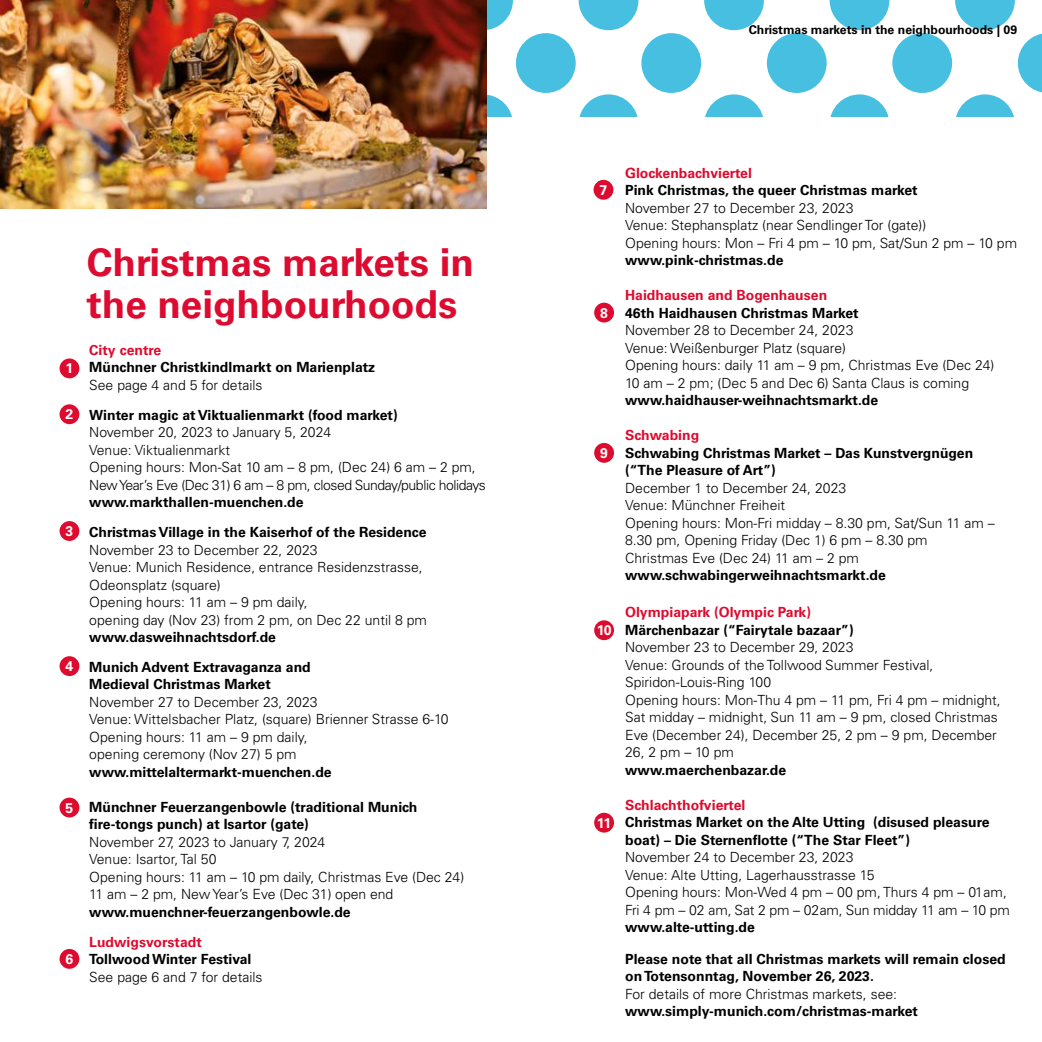
<style>
.page{position:relative;width:1042px;height:1042px;background:#fff}
.page>*{position:absolute;margin:0;border:0;box-sizing:border-box;transform-origin:0 0}
.t1{font:700 38.5px/42px "Univers LT Pro 65";color:#dd0b2f}
.t2{font:300 14px/17.5px "Univers LT Pro 45";color:#000}
.t3{font:700 14px/17.5px "Univers LT Pro 65";color:#000}
.t4{font:700 14px "Univers LT Pro 65";color:#dd0b2f}
.t5{font:700 14px "Univers LT Pro 65";color:#fff}
.t6{font:700 12.25px "Univers LT Pro 65";color:#000}
</style>
<div class="page">
<svg style="left:486px;top:0;width:556px;height:117px"></svg>
<div style="left:60px;top:358px;width:19px;height:20px;background:#dd0b2f;border-radius:50%"></div>
<div style="left:60px;top:404px;width:19px;height:20px;background:#dd0b2f;border-radius:50%"></div>
<div style="left:60px;top:521px;width:19px;height:20px;background:#dd0b2f;border-radius:50%"></div>
<div style="left:60px;top:656px;width:19px;height:20px;background:#dd0b2f;border-radius:50%"></div>
<div style="left:60px;top:797px;width:19px;height:20px;background:#dd0b2f;border-radius:50%"></div>
<div style="left:60px;top:949px;width:19px;height:20px;background:#dd0b2f;border-radius:50%"></div>
<div style="left:593px;top:180px;width:20px;height:20px;background:#dd0b2f;border-radius:50%"></div>
<div style="left:594px;top:303px;width:20px;height:19px;background:#dd0b2f;border-radius:50%"></div>
<div style="left:594px;top:443px;width:20px;height:20px;background:#dd0b2f;border-radius:50%"></div>
<div style="left:594px;top:620px;width:20px;height:20px;background:#dd0b2f;border-radius:50%"></div>
<div style="left:594px;top:813px;width:20px;height:19px;background:#dd0b2f;border-radius:50%"></div>
<img style="left:0;top:0;width:486px;height:208px">
<p class="t5" style="left:66px;top:359px;width:9px">1</p>
<p class="t5" style="left:66px;top:404px;width:9px">2</p>
<p class="t5" style="left:66px;top:521px;width:9px">3</p>
<p class="t5" style="left:66px;top:656px;width:9px">4</p>
<p class="t5" style="left:66px;top:798px;width:9px">5</p>
<p class="t5" style="left:66px;top:949px;width:9px">6</p>
<h1 class="t1" style="left:87px;top:239px;width:389px">Christmas markets in the neighbourhoods</h1>
<p class="t4" style="left:89px;top:340px;width:73px">City centre</p>
<p class="t3" style="left:89px;top:358px;width:287px">Münchner Christkindlmarkt on Marienplatz</p>
<p class="t2" style="left:89px;top:376px;width:175px">See page 4 and 5 for details</p>
<p class="t3" style="left:89px;top:405px;width:310px">Winter magic at Viktualienmarkt (food market)</p>
<p class="t2" style="left:89px;top:423px;width:398px">November 20, 2023 to January 5, 2024<br>Venue: Viktualienmarkt<br>Opening hours: Mon-Sat 10 am – 8 pm, (Dec 24) 6 am – 2 pm, New Year’s Eve (Dec 31) 6 am – 8 pm, closed Sunday/public holidays</p>
<p class="t3" style="left:89px;top:487px;width:339px;line-height:29.8px">www.markthallen-muenchen.de<br>Christmas Village in the Kaiserhof of the Residence</p>
<p class="t2" style="left:89px;top:540px;width:339px">November 23 to December 22, 2023<br>Venue: Munich Residence, entrance Residenzstrasse, Odeonsplatz (square)<br>Opening hours: 11 am – 9 pm daily,<br>opening day (Nov 23) from 2 pm, on Dec 22 until 8 pm</p>
<p class="t3" style="left:89px;top:621px;width:223px;line-height:29.8px">www.dasweihnachtsdorf.de<br>Munich Advent Extravaganza and</p>
<p class="t3" style="left:89px;top:675px;width:183px">Medieval Christmas Market</p>
<p class="t2" style="left:89px;top:693px;width:361px">November 27 to December 23, 2023<br>Venue: Wittelsbacher Platz, (square) Brienner Strasse 6-10<br>Opening hours: 11 am – 9 pm daily,<br>opening ceremony (Nov 27) 5 pm</p>
<p class="t3" style="left:89px;top:762px;width:244px">www.mittelaltermarkt-muenchen.de</p>
<p class="t3" style="left:89px;top:797px;width:330px">Münchner Feuerzangenbowle (traditional Munich fire-tongs punch) at Isartor (gate)</p>
<p class="t2" style="left:89px;top:833px;width:376px">November 27, 2023 to January 7, 2024<br>Venue: Isartor, Tal 50<br>Opening hours: 11 am – 10 pm daily, Christmas Eve (Dec 24)<br>11 am – 2 pm, New Year’s Eve (Dec 31) open end</p>
<p class="t3" style="left:89px;top:902px;width:263px">www.muenchner-feuerzangenbowle.de</p>
<p class="t4" style="left:89px;top:932px;width:114px">Ludwigsvorstadt</p>
<p class="t3" style="left:89px;top:950px;width:164px">Tollwood Winter Festival</p>
<p class="t2" style="left:89px;top:967px;width:175px">See page 6 and 7 for details</p>
<p class="t6" style="left:929px;top:21px;width:90px">Überschrift | 03</p>
<p class="t6" style="left:749px;top:21px;width:246px">Christmas markets in the neighbou hoods</p>
<p class="t6" style="left:1010px;top:21px;width:8px">9</p>
<p class="t5" style="left:599px;top:180px;width:9px">7</p>
<p class="t5" style="left:600px;top:303px;width:9px">8</p>
<p class="t5" style="left:600px;top:443px;width:9px">9</p>
<p class="t5" style="left:597px;top:620px;width:16px">10</p>
<p class="t5" style="left:597px;top:813px;width:16px">11</p>
<p class="t4" style="left:625px;top:163px;width:128px">Glockenbachviertel</p>
<p class="t3" style="left:625px;top:181px;width:294px">Pink Christmas, the queer Christmas market</p>
<p class="t2" style="left:625px;top:199px;width:393px">November 27 to December 23, 2023<br>Venue: Stephansplatz (near Sendlinger Tor (gate))<br>Opening hours: Mon – Fri 4 pm – 10 pm, Sat/Sun 2 pm – 10 pm</p>
<p class="t3" style="left:625px;top:251px;width:160px">www.pink-christmas.de</p>
<p class="t4" style="left:625px;top:286px;width:203px">Haidhausen and Bogenhausen</p>
<p class="t3" style="left:625px;top:303px;width:235px">46th Haidhausen Christmas Market</p>
<p class="t2" style="left:625px;top:321px;width:371px">November 28 to December 24, 2023<br>Venue: Weißenburger Platz (square)<br>Opening hours: daily 11 am – 9 pm, Christmas Eve (Dec 24)<br>10 am – 2 pm; (Dec 5 and Dec 6) Santa Claus is coming</p>
<p class="t3" style="left:625px;top:391px;width:255px">www.haidhauser-weihnachtsmarkt.de</p>
<p class="t4" style="left:625px;top:426px;width:76px">Schwabing</p>
<p class="t3" style="left:625px;top:443px;width:349px">Schwabing Christmas Market – Das Kunstvergnügen (“The Pleasure of Art”)</p>
<p class="t2" style="left:625px;top:479px;width:371px">December 1 to December 24, 2023<br>Venue: Münchner Freiheit<br>Opening hours: Mon-Fri midday – 8.30 pm, Sat/Sun 11 am – 8.30 pm, Opening Friday (Dec 1) 6 pm – 8.30 pm<br>Christmas Eve (Dec 24) 11 am – 2 pm</p>
<p class="t3" style="left:625px;top:566px;width:262px">www.schwabingerweihnachtsmarkt.de</p>
<p class="t4" style="left:625px;top:602px;width:187px">Olympiapark (Olympic Park)</p>
<p class="t3" style="left:625px;top:620px;width:230px">Märchenbazar (“Fairytale bazaar”)</p>
<p class="t2" style="left:625px;top:638px;width:377px">November 23 to December 29, 2023<br>Venue: Grounds of the Tollwood Summer Festival, Spiridon-Louis-Ring 100<br>Opening hours: Mon-Thu 4 pm – 11 pm, Fri 4 pm – midnight, Sat midday – midnight, Sun 11 am – 9 pm, closed Christmas Eve (December 24), December 25, 2 pm – 9 pm, December 26, 2 pm – 10 pm</p>
<p class="t3" style="left:625px;top:760px;width:163px">www.maerchenbazar.de</p>
<p class="t4" style="left:625px;top:795px;width:122px">Schlachthofviertel</p>
<p class="t3" style="left:625px;top:813px;width:366px">Christmas Market on the Alte Utting (disused pleasure boat) – Die Sternenflotte (“The Star Fleet”)</p>
<p class="t2" style="left:625px;top:848px;width:386px">November 24 to December 23, 2023<br>Venue: Alte Utting, Lagerhausstrasse 15<br>Opening hours: Mon-Wed 4 pm – 00 pm, Thurs 4 pm – 01am, Fri 4 pm – 02 am, Sat 2 pm – 02am, Sun midday 11 am – 10 pm</p>
<p class="t3" style="left:625px;top:918px;width:131px">www.alte-utting.de</p>
<p class="t3" style="left:625px;top:949px;width:382px">Please note that all Christmas markets will remain closed on Totensonntag, November 26, 2023.</p>
<p class="t2" style="left:625px;top:985px;width:273px">For details of more Christmas markets, see:</p>
<p class="t3" style="left:625px;top:1002px;width:294px">www.simply-munich.com/christmas-market</p>
</div>
